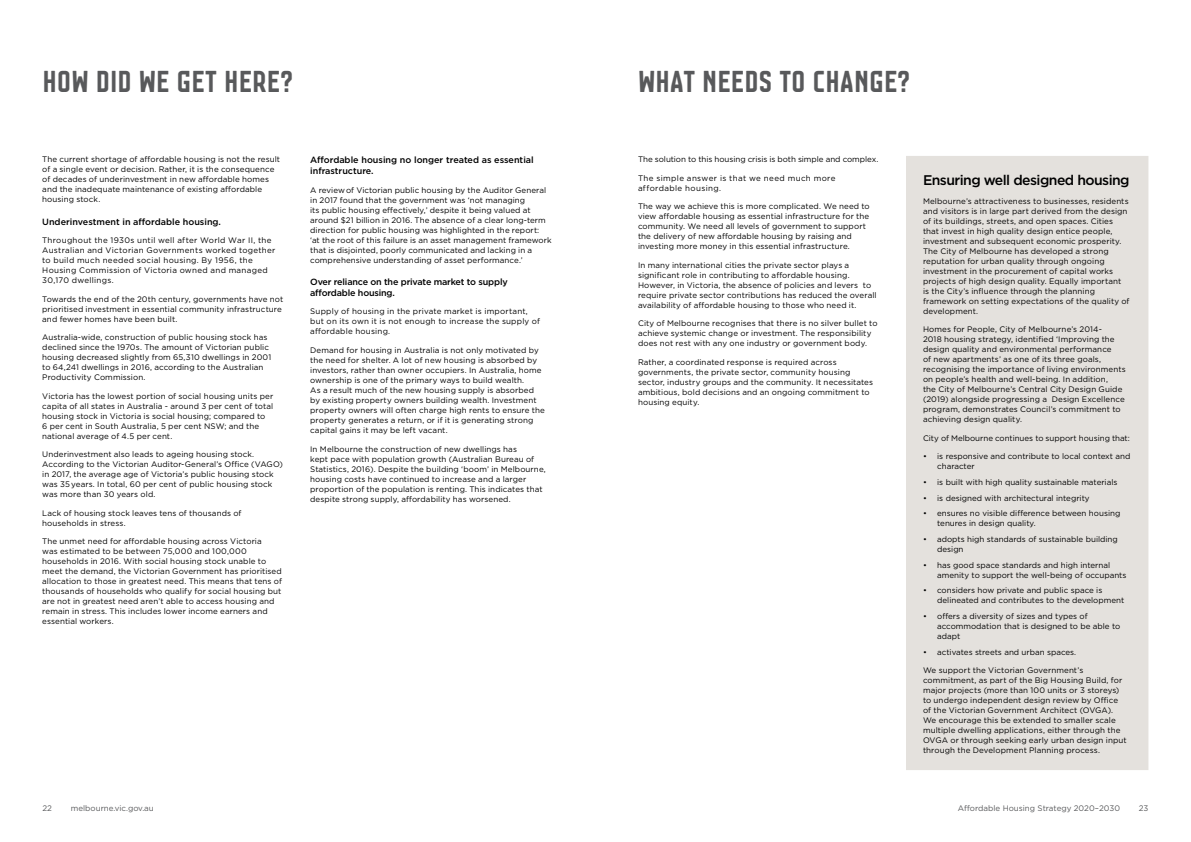
<style>
.page{position:relative;width:1191px;height:842px;background:#fff}
.page>*{position:absolute;margin:0;border:0;box-sizing:border-box;transform-origin:0 0}
.t1{font:32px "Co M";color:#58595b}
.t2{font:500 14px "Gotham";letter-spacing:-.04em;color:#000}
.t3{font:500 9px/11px "Gotham";color:#000}
.t4{font:500 9px/11px "Gotham";letter-spacing:-.02em;color:#000}
.t5{font:8px/10px "Gotham";letter-spacing:.01em;color:#000}
.t6{font:8px/10px "Gotham";letter-spacing:.035em;color:#000}
.t7{font:8px "Gotham";color:#58595b}
.t8{font:8px/10px "Gotham";letter-spacing:.045em;color:#000}
</style>
<div class="page">
<div style="left:906px;top:156px;width:242px;height:614px;background:#e4e1dd"></div>
<h1 class="t1" style="left:43px;top:64px;width:252px">HOW DID WE GET HERE?</h1>
<h1 class="t1" style="left:638px;top:64px;width:273px">WHAT NEEDS TO CHANGE?</h1>
<p class="t5" style="left:42px;top:154px;width:239px">The current shortage of affordable housing is not the result of a single event or decision. Rather, it is the consequence of decades of underinvestment in new affordable homes and the inadequate maintenance of existing affordable housing stock.</p>
<p class="t3" style="left:42px;top:216px;width:180px">Underinvestment in affordable housing.</p>
<p class="t6" style="left:42px;top:235px;width:235px">Throughout the 1930s until well after World War II, the Australian and Victorian Governments worked together to build much needed social housing. By 1956, the Housing Commission of Victoria owned and managed 30,170 dwellings.</p>
<p class="t5" style="left:42px;top:294px;width:243px">Towards the end of the 20th century, governments have not prioritised investment in essential community infrastructure and fewer homes have been built.</p>
<p class="t5" style="left:42px;top:332px;width:230px">Australia-wide, construction of public housing stock has declined since the 1970s. The amount of Victorian public housing decreased slightly from 65,310 dwellings in 2001 to 64,241 dwellings in 2016, according to the Australian Productivity Commission.</p>
<p class="t5" style="left:42px;top:391px;width:232px">Victoria has the lowest portion of social housing units per capita of all states in Australia - around 3 per cent of total housing stock in Victoria is social housing; compared to<br>6 per cent in South Australia, 5 per cent NSW; and the national average of 4.5 per cent.</p>
<p class="t5" style="left:42px;top:449px;width:242px">Underinvestment also leads to ageing housing stock.<br>According to the Victorian Auditor-General’s Office (VAGO) in 2017, the average age of Victoria’s public housing stock was 35years. In total, 60 per cent of public housing stock was more than 30 years old.</p>
<p class="t5" style="left:42px;top:508px;width:201px">Lack of housing stock leaves tens of thousands of households in stress.</p>
<p class="t5" style="left:42px;top:536px;width:241px">The unmet need for affordable housing across Victoria<br>was estimated to be between 75,000 and 100,000 households in 2016. With social housing stock unable to meet the demand, the Victorian Government has prioritised allocation to those in greatest need. This means that tens of thousands of households who qualify for social housing but are not in greatest need aren’t able to access housing and remain in stress. This includes lower income earners and essential workers.</p>
<p class="t3" style="left:310px;top:154px;width:225px">Affordable housing no longer treated as essential infrastructure.</p>
<p class="t5" style="left:310px;top:185px;width:243px">A reviewof Victorian public housing by the Auditor General in 2017 found that the government was ‘not managing<br>its public housing effectively,’ despite it being valued at around $21 billion in 2016. The absence of a clear long-term direction for public housing was highlighted in the report:<br>‘at the root of this failure is an asset management framework that is disjointed, poorly communicated and lacking in a comprehensive understanding of asset performance.’</p>
<p class="t4" style="left:310px;top:276px;width:199px">Over reliance on the private market to supply affordable housing.</p>
<p class="t5" style="left:310px;top:306px;width:231px">Supply of housing in the private market is important, but on its own it is not enough to increase the supply of affordable housing.</p>
<p class="t5" style="left:310px;top:345px;width:236px">Demand for housing in Australia is not only motivated by the need for shelter. A lot of new housing is absorbed by investors, rather than owner occupiers. In Australia, home ownership is one of the primary ways to build wealth.<br>As a result much of the new housing supply is absorbed by existing property owners building wealth. Investment property owners will often charge high rents to ensure the property generates a return, or if it is generating strong capital gains it may be left vacant.</p>
<p class="t5" style="left:310px;top:443px;width:237px">In Melbourne the construction of new dwellings has<br>kept pace with population growth (Australian Bureau of Statistics, 2016). Despite the building ‘boom’ in Melbourne, housing costs have continued to increase and a larger proportion of the population is renting. This indicates that despite strong supply, affordability has worsened.</p>
<p class="t5" style="left:638px;top:154px;width:242px">The solution to this housing crisis is both simple and complex.</p>
<p class="t8" style="left:638px;top:173px;width:199px">The simple answer is that we need much more affordable housing.</p>
<p class="t5" style="left:638px;top:201px;width:233px">The way we achieve this is more complicated. We need to view affordable housing as essential infrastructure for the community. We need all levels of government to support the delivery of new affordable housing by raising and investing more money in this essential infrastructure.</p>
<p class="t5" style="left:638px;top:260px;width:240px">In many international cities the private sector plays a significant role in contributing to affordable housing.<br>However, in Victoria, the absence of policies and levers to require private sector contributions has reduced the overall availability of affordable housing to those who need it.</p>
<p class="t5" style="left:638px;top:318px;width:241px">City of Melbourne recognises that there is no silver bullet to achieve systemic change or investment. The responsibility does not rest with any one industry or government body.</p>
<p class="t5" style="left:638px;top:357px;width:236px">Rather, a coordinated response is required across governments, the private sector, community housing sector, industry groups and the community. It necessitates ambitious, bold decisions and an ongoing commitment to housing equity.</p>
<h2 class="t2" style="left:923px;top:171px;width:208px">Ensuring well designed housing</h2>
<p class="t5" style="left:923px;top:196px;width:208px">Melbourne’s attractiveness to businesses, residents and visitors is in large part derived from the design of its buildings, streets, and open spaces. Cities that invest in high quality design entice people, investment and subsequent economic prosperity.<br>The City of Melbourne has developed a strong reputation for urban quality through ongoing investment in the procurement of capital works projects of high design quality. Equally important<br>is the City’s influence through the planning framework on setting expectations of the quality of development.</p>
<p class="t5" style="left:923px;top:324px;width:204px">Homes for People, City of Melbourne’s 2014-<br>2018 housing strategy, identified ‘Improving the design quality and environmental performance<br>of new apartments’ as one of its three goals, recognising the importance of living environments on people’s health and well-being. In addition,<br>the City of Melbourne’s Central City Design Guide (2019) alongside progressing a Design Excellence program, demonstrates Council’s commitment to achieving design quality.</p>
<p class="t5" style="left:923px;top:433px;width:208px">City of Melbourne continues to support housing that:</p>
<p class="t5" style="left:937px;top:451px;width:195px;text-indent:-14px">• is responsive and contribute to local context and character</p>
<p class="t5" style="left:923px;top:477px;width:196px">• is built with high quality sustainable materials</p>
<p class="t5" style="left:923px;top:492px;width:168px">• is designed with architectural integrity</p>
<p class="t5" style="left:937px;top:508px;width:185px;text-indent:-14px">• ensures no visible difference between housing tenures in design quality.</p>
<p class="t5" style="left:937px;top:534px;width:182px;text-indent:-14px">• adopts high standards of sustainable building design</p>
<p class="t5" style="left:937px;top:559px;width:191px;text-indent:-14px">• has good space standards and high internal amenity to support the well-being of occupants</p>
<p class="t5" style="left:937px;top:585px;width:189px;text-indent:-14px">• considers how private and public space is delineated and contributes to the development</p>
<p class="t5" style="left:937px;top:611px;width:185px;text-indent:-14px">• offers a diversity of sizes and types of accommodation that is designed to be able to adapt</p>
<p class="t5" style="left:923px;top:647px;width:155px">• activates streets and urban spaces.</p>
<p class="t5" style="left:923px;top:665px;width:205px">We support the Victorian Government’s commitment, as part of the Big Housing Build, for major projects (more than 100 units or 3 storeys) to undergo independent design review by Office of the Victorian Government Architect (OVGA).<br>We encourage this be extended to smaller scale multiple dwelling applications, either through the OVGA or through seeking early urban design input through the Development Planning process.</p>
<p class="t7" style="left:43px;top:803px;width:11px">22</p>
<p class="t7" style="left:71px;top:803px;width:84px">melbourne.vic.gov.au</p>
<p class="t7" style="left:958px;top:803px;width:164px">Affordable Housing Strategy 2020–2030</p>
<p class="t7" style="left:1138px;top:803px;width:11px">23</p>
</div>
